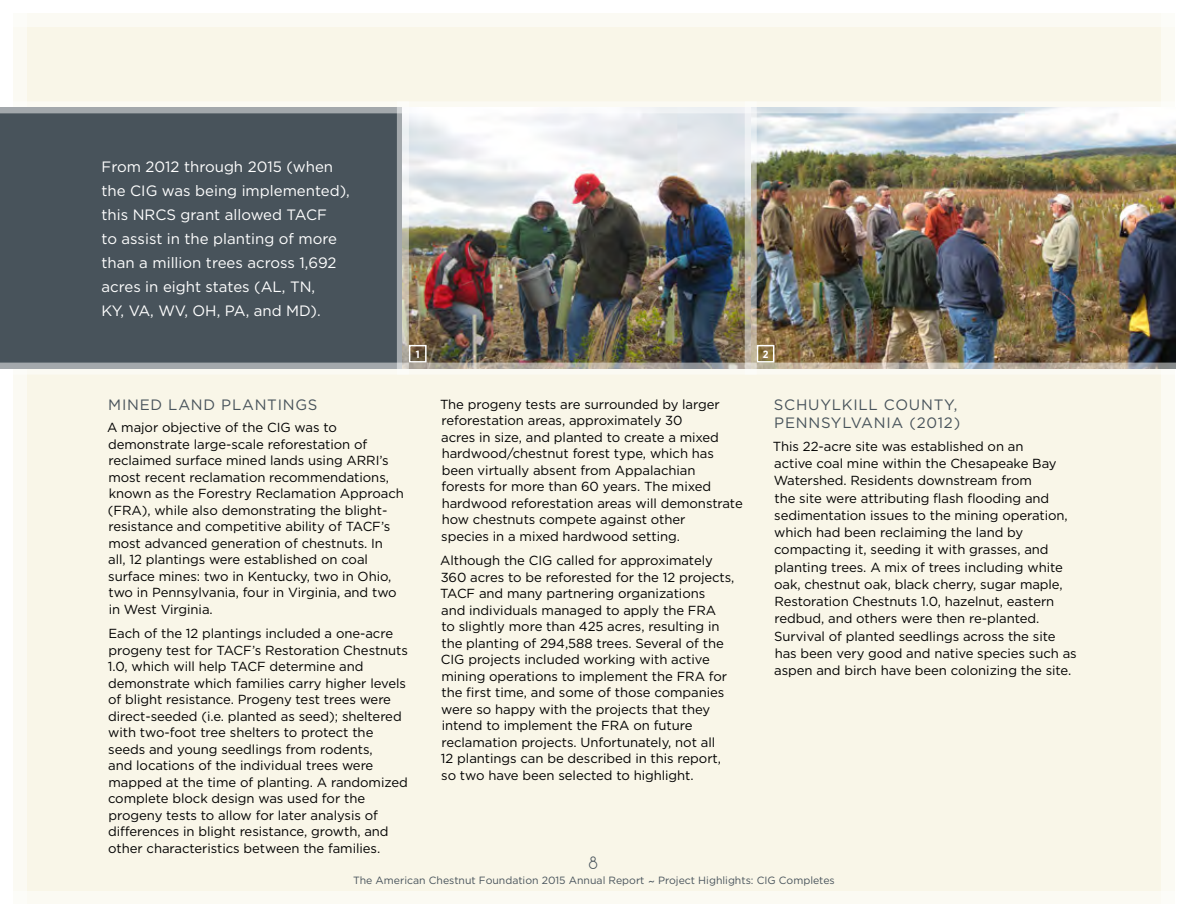
<style>
.page{position:relative;width:1188px;height:918px;background:#fff}
.page>*{position:absolute;margin:0;border:0;box-sizing:border-box;transform-origin:0 0}
.Page_Number{font:18px "Quicksand";color:#48535b}
.Subhead{font:15px/24px "Gotham";color:#fff}
.Subhead-2{font:15px/18px "Gotham";letter-spacing:.05em;color:#48535b}
.Body_Copy{font:13.2px/16.5px "Gotham";letter-spacing:-.005em;color:#000}
.t1{font:10.5px "Gotham";color:#48535b}
.Footnote{font:700 10.5px "Gotham Narrow";color:#fff}
.s1{font-family:"Quicksand";font-size:18px}
</style>
<div class="page">
<div style="left:14px;top:14px;width:1161px;height:890px;background:#f9f6e8"></div>
<div style="left:0;top:14px;width:1188px;height:13px;background:#fbfaf3"></div>
<div style="left:0;top:891px;width:1188px;height:13px;background:#fbfaf3"></div>
<div style="left:14px;top:0;width:13px;height:918px;background:#fbfaf3"></div>
<div style="left:1161px;top:0;width:27px;height:918px;background:#fff"></div>
<div style="left:0;top:107px;width:403px;height:262px;background:#48535b"></div>
<img style="left:409px;top:113px;width:766px;height:250px">
<svg style="left:0;top:102px;width:1161px;height:11px;fill:#fbfaf3"></svg>
<svg style="left:0;top:363px;width:1176px;height:11px"></svg>
<svg style="left:745px;top:101px;width:12px;height:274px"></svg>
<svg style="left:397px;top:101px;width:12px;height:274px"></svg>
<div style="left:757px;top:345px;width:17px;height:18px;border:2px solid #fff"></div>
<div style="left:409px;top:345px;width:18px;height:18px;border:2px solid #fff"></div>
<p class="Subhead" style="left:101px;top:154px;width:250px">From 2012 through 2015 (when the CIG was being implemented), this NRCS grant allowed TACF<br>to assist in the planting of more than a million trees across 1,692 acres in eight states (AL, TN,<br>KY, VA, WV, OH, PA, and MD).</p>
<p class="Footnote" style="left:416px;top:348px;width:5px">1</p>
<p class="Footnote" style="left:763px;top:348px;width:7px">2</p>
<p class="Subhead-2" style="left:108px;top:396px;width:211px">MINED LAND PLANTINGS</p>
<p class="Body_Copy" style="left:107px;top:419px;width:298px">A major objective of the CIG was to demonstrate large-scale reforestation of reclaimed surface mined lands using ARRI’s most recent reclamation recommendations, known as the Forestry Reclamation Approach (FRA), while also demonstrating the blight&shy;resistance and competitive ability of TACF’s most advanced generation of chestnuts. In<br>all, 12 plantings were established on coal surface mines: two in Kentucky, two in Ohio, two in Pennsylvania, four in Virginia, and two in West Virginia.</p>
<p class="Body_Copy" style="left:108px;top:625px;width:302px">Each of the 12 plantings included a one-acre progeny test for TACF’s Restoration Chestnuts 1.0, which will help TACF determine and demonstrate which families carry higher levels of blight resistance. Progeny test trees were direct-seeded (i.e. planted as seed); sheltered with two-foot tree shelters to protect the seeds and young seedlings from rodents,<br>and locations of the individual trees were mapped at the time of planting. A randomized complete block design was used for the progeny tests to allow for later analysis of differences in blight resistance, growth, and other characteristics between the families.</p>
<p class="Body_Copy" style="left:440px;top:395px;width:304px">The progeny tests are surrounded by larger reforestation areas, approximately 30<br>acres in size, and planted to create a mixed hardwood/chestnut forest type, which has been virtually absent from Appalachian<br>forests for more than 60 years. The mixed hardwood reforestation areas will demonstrate how chestnuts compete against other<br>species in a mixed hardwood setting.</p>
<p class="Body_Copy" style="left:440px;top:552px;width:296px">Although the CIG called for approximately 360 acres to be reforested for the 12 projects, TACF and many partnering organizations<br>and individuals managed to apply the FRA<br>to slightly more than 425 acres, resulting in the planting of 294,588 trees. Several of the CIG projects included working with active mining operations to implement the FRA for the first time, and some of those companies were so happy with the projects that they intend to implement the FRA on future reclamation projects. Unfortunately, not all<br>12 plantings can be described in this report, so two have been selected to highlight.</p>
<p class="Subhead-2" style="left:774px;top:396px;width:188px">SCHUYLKILL COUNTY,<br>PENNSYLVANIA (2012)</p>
<p class="Body_Copy" style="left:773px;top:437px;width:305px;line-height:17.2px">This 22-acre site was established on an<br>active coal mine within the Chesapeake Bay Watershed. Residents downstream from<br>the site were attributing flash flooding and sedimentation issues to the mining operation, which had been reclaiming the land by compacting it, seeding it with grasses, and planting trees. A mix of trees including white oak, chestnut oak, black cherry, sugar maple, Restoration Chestnuts 1.0, hazelnut, eastern redbud, and others were then re-planted.<br>Survival of planted seedlings across the site has been very good and native species such as aspen and birch have been colonizing the site.</p>
<p class="Page_Number" style="left:588px;top:853px;width:13px">8</p>
<p class="t1" style="left:353px;top:874px;width:483px">The American Chestnut Foundation 2015 Annual Report <span class="s1">~</span> Project Highlights: CIG Completes</p>
</div>
